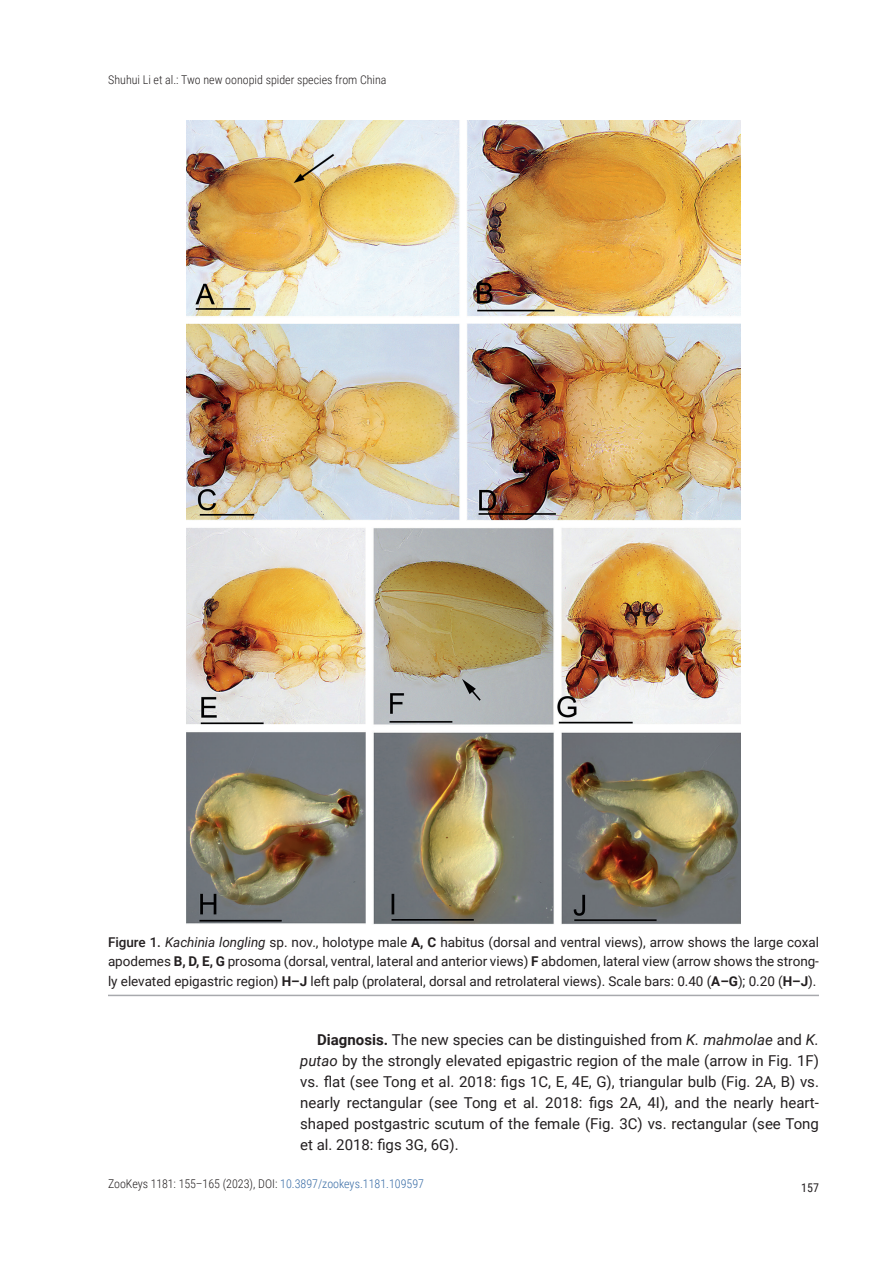
<style>
.page{position:relative;width:893px;height:1263px;background:#fff}
.page>*{position:absolute;margin:0;border:0;box-sizing:border-box;transform-origin:0 0}
.Body_text{font:15px/21px "Roboto";color:#231f20;text-align:justify}
.FIG_-_Caption{font:13.5px/19.8px "Roboto";letter-spacing:-.005em;color:#231f20;text-align:justify}
.t1{font:300 12px "Roboto Condensed";color:#231f20}
.t2{font:12px "Roboto Condensed";color:#231f20}
.s1{font-weight:500}
.s2{font-style:italic}
.s3{font-weight:700}
.s4{color:#376ba5}
</style>
<div class="page">
<img style="left:186px;top:121px;width:555px;height:803px">
<hr style="left:108px;top:995px;width:711px;height:1px;background:#a8a9ad">
<p class="t1" style="left:108px;top:71px;width:280px">Shuhui Li et al.: Two new oonopid spider species from China</p>
<p class="FIG_-_Caption" style="left:108px;top:931px;width:712px"><span class="s1">Figure 1.</span> <span class="s2">Kachinia longling</span> sp. nov., holotype male <span class="s3">A, C</span> habitus (dorsal and ventral views), arrow shows the large coxal apodemes <span class="s3">B, D, E, G</span> prosoma (dorsal, ventral, lateral and anterior views) <span class="s3">F</span> abdomen, lateral view (arrow shows the strong&shy;ly elevated epigastric region) <span class="s3">H–J</span> left palp (prolateral, dorsal and retrolateral views). Scale bars: 0.40 (<span class="s3">A–G</span>); 0.20 (<span class="s3">H–J</span>).</p>
<p class="Body_text" style="left:300px;top:1028px;width:520px;text-indent:17px"><span class="s3">Diagnosis.</span> The new species can be distinguished from <span class="s2">K. mahmolae</span> and <span class="s2">K. putao</span> by the strongly elevated epigastric region of the male (arrow in Fig. 1F) vs. flat (see Tong et al. 2018: figs 1C, E, 4E, G), triangular bulb (Fig. 2A, B) vs. nearly rectangular (see Tong et al. 2018: figs 2A, 4I), and the nearly heart&shy;shaped postgastric scutum of the female (Fig. 3C) vs. rectangular (see Tong et al. 2018: figs 3G, 6G).</p>
<p class="t1" style="left:108px;top:1175px;width:318px">ZooKeys 1181: 155–165 (2023), DOI: <span class="s4">10.3897/zookeys.1181.109597</span></p>
<p class="t2" style="left:801px;top:1179px;width:19px">157</p>
</div>
